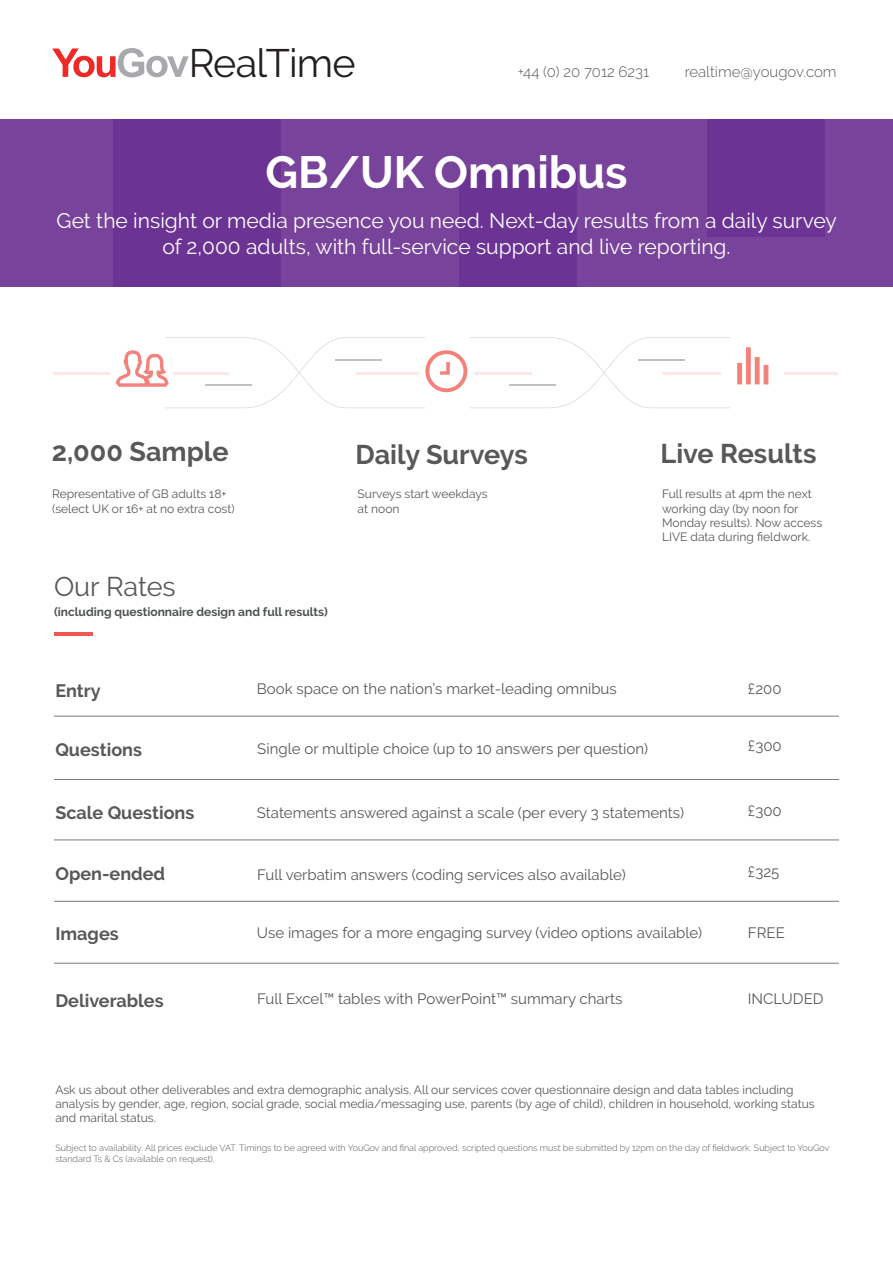
<style>
.page{position:relative;width:893px;height:1263px;background:#fff}
.page>*{position:absolute;margin:0;border:0;box-sizing:border-box;transform-origin:0 0}
.t1{font:700 45px "Raleway";color:#fff}
.t2{font:39.6px "Raleway";letter-spacing:-.02em;color:#231f20}
.t3{font:700 27px "Raleway";color:#57585a}
.t4{font:27px "Raleway";color:#57585a}
.t5{font:21px/25.2px "Raleway";color:#fff;text-align:center}
.t6{font:700 18px "Raleway";color:#57585a}
.t7{font:15px "Raleway";color:#57585a}
.t8{font:300 15px "Raleway";color:#57585a}
.t9{font:12px/14.4px "Raleway";color:#57585a}
.t10{font:700 12px "Raleway";color:#4f5252}
.t11{font:300 9px/10.8px "Raleway";color:#57585a}
</style>
<div class="page">
<div style="left:0;top:119px;width:893px;height:168px;background:#78439a"></div>
<div style="left:113px;top:119px;width:168px;height:168px;background:#6b3394"></div>
<div style="left:707px;top:119px;width:118px;height:118px;background:#6b3394"></div>
<div style="left:459px;top:169px;width:117px;height:118px;background:#6b3394"></div>
<hr style="left:54px;top:716px;width:785px;height:1px;background:#57585a">
<hr style="left:54px;top:840px;width:785px;height:1px;background:#57585a">
<hr style="left:54px;top:779px;width:785px;height:1px;background:#57585a">
<hr style="left:54px;top:901px;width:785px;height:1px;background:#57585a">
<hr style="left:54px;top:963px;width:785px;height:1px;background:#57585a">
<hr style="left:53px;top:372px;width:176px;height:3px;background:#fde8e5">
<hr style="left:662px;top:372px;width:176px;height:3px;background:#fde8e5">
<div style="left:110px;top:347px;width:62px;height:47px;background:#fff"></div>
<div style="left:721px;top:347px;width:63px;height:47px;background:#fff"></div>
<svg style="left:737px;top:347px;width:31px;height:37px"></svg>
<svg style="left:116px;top:337px;width:614px;height:71px"></svg>
<hr style="left:54px;top:632px;width:39px;height:3px;background:#ee2d26">
<svg style="left:52px;top:48px;width:137px;height:29px"></svg>
<p class="t2" style="left:189px;top:40px;width:168px">RealTime</p>
<p class="t8" style="left:518px;top:63px;width:133px">+44 (0) 20 7012 6231</p>
<p class="t8" style="left:685px;top:63px;width:153px">realtime@yougov.com</p>
<p class="t1" style="left:265px;top:146px;width:364px">GB/UK Omnibus</p>
<p class="t5" style="left:57px;top:208px;width:782px">Get the insight or media presence you need. Next-day results from a daily survey of 2,000 adults, with full-service support and live reporting.</p>
<p class="t3" style="left:52px;top:436px;width:178px">2,000 Sample</p>
<p class="t3" style="left:355px;top:439px;width:174px">Daily Surveys</p>
<p class="t3" style="left:661px;top:438px;width:157px">Live Results</p>
<p class="t9" style="left:358px;top:487px;width:132px">Surveys start weekdays</p>
<p class="t9" style="left:358px;top:501px;width:43px">at noon</p>
<p class="t9" style="left:52px;top:487px;width:184px">Representative of GB adults 18+ (select UK or 16+ at no extra cost)</p>
<p class="t9" style="left:662px;top:487px;width:151px">Full results at 4pm the next working day (by noon for</p>
<p class="t9" style="left:662px;top:516px;width:162px">Monday results). Now access<br>LIVE data during fieldwork.</p>
<p class="t4" style="left:54px;top:571px;width:123px">Our Rates</p>
<p class="t10" style="left:54px;top:605px;width:275px">(including questionnaire design and full results)</p>
<p class="t6" style="left:55px;top:680px;width:47px">Entry</p>
<p class="t7" style="left:257px;top:680px;width:361px">Book space on the nation’s market-leading omnibus</p>
<p class="t7" style="left:748px;top:680px;width:35px">£200</p>
<p class="t6" style="left:55px;top:740px;width:88px">Questions</p>
<p class="t7" style="left:257px;top:740px;width:392px">Single or multiple choice (up to 10 answers per question)</p>
<p class="t7" style="left:748px;top:737px;width:35px">£300</p>
<p class="t6" style="left:55px;top:802px;width:140px">Scale Questions</p>
<p class="t7" style="left:257px;top:804px;width:429px">Statements answered against a scale (per every 3 statements)</p>
<p class="t7" style="left:748px;top:802px;width:35px">£300</p>
<p class="t6" style="left:55px;top:863px;width:111px">Open-ended</p>
<p class="t7" style="left:257px;top:866px;width:370px">Full verbatim answers (coding services also available)</p>
<p class="t7" style="left:748px;top:863px;width:33px">£325</p>
<p class="t6" style="left:55px;top:923px;width:65px">Images</p>
<p class="t7" style="left:257px;top:924px;width:447px">Use images for a more engaging survey (video options available)</p>
<p class="t7" style="left:748px;top:924px;width:38px">FREE</p>
<p class="t6" style="left:55px;top:990px;width:110px">Deliverables</p>
<p class="t7" style="left:257px;top:990px;width:367px">Full Excel™ tables with PowerPoint™ summary charts</p>
<p class="t7" style="left:748px;top:990px;width:77px">INCLUDED</p>
<p class="t9" style="left:55px;top:1082px;width:740px">Ask us about other deliverables and extra demographic analysis. All our services cover questionnaire design and data tables including</p>
<p class="t9" style="left:55px;top:1096px;width:761px">analysis by gender, age, region, social grade, social media/messaging use, parents (by age of child), children in household, working status</p>
<p class="t9" style="left:55px;top:1111px;width:102px">and marital status.</p>
<p class="t11" style="left:55px;top:1143px;width:776px">Subject to availability. All prices exclude VAT. Timings to be agreed with YouGov and final approved, scripted questions must be submitted by 12pm on the day of fieldwork. Subject to YouGov standard Ts &amp; Cs (available on request).</p>
</div>
